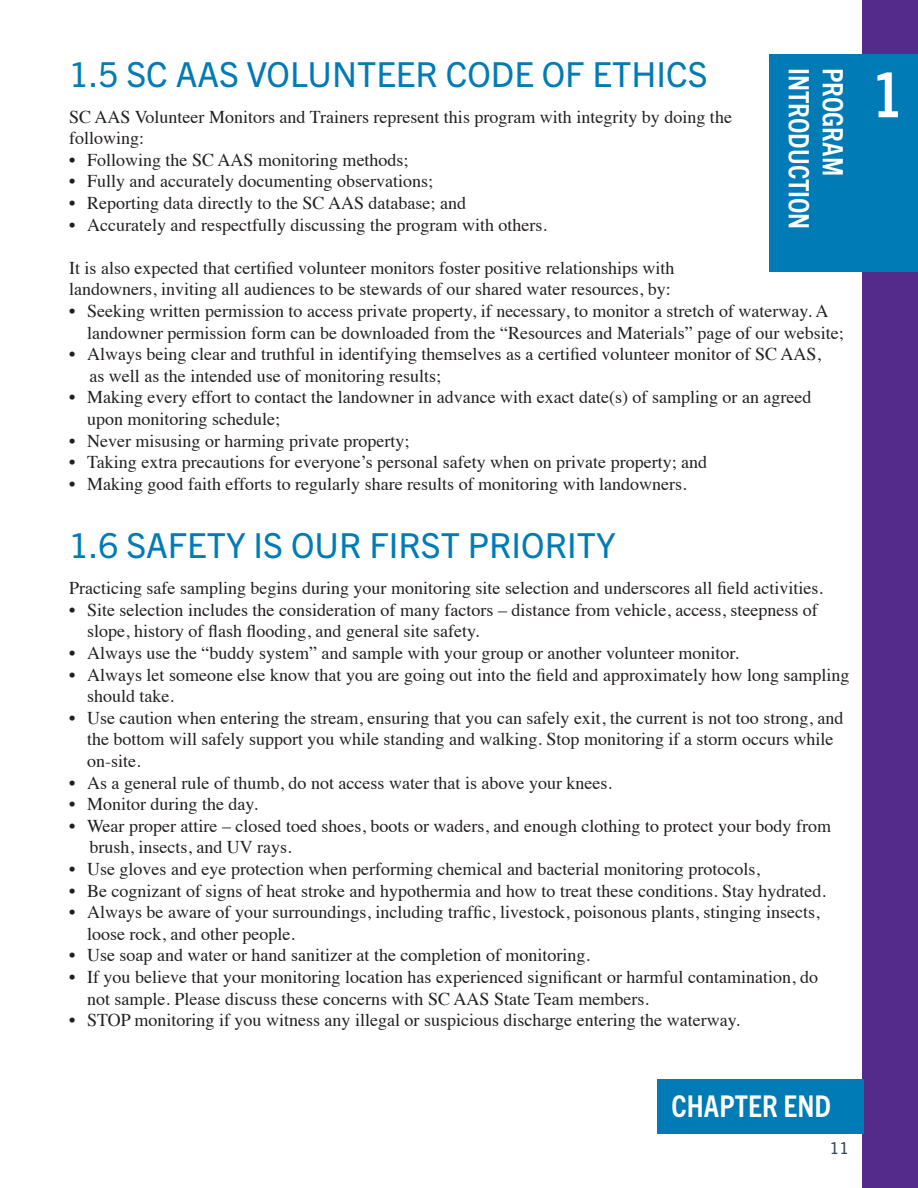
<style>
.page{position:relative;width:918px;height:1188px;background:#fff}
.page>*{position:absolute;margin:0;border:0;box-sizing:border-box;transform-origin:0 0}
.t1{font:700 condensed 62.4px "Trade Gothic Next LT Pro";color:#fff}
.t2{font:34.5px "Trade Gothic Next LT Pro";color:#007bb6}
.t3{font:700 condensed 30px "Trade Gothic Next LT Pro";color:#fff}
.t4{font:700 condensed 28.2px "Trade Gothic Next LT Pro";color:#fff}
.t5{font:18px/21.6px "Times";color:#231f20}
.t6{font:16.5px "Trade Gothic Next LT Pro";color:#324856}
</style>
<div class="page">
<div style="left:862px;top:0;width:56px;height:1188px;background:#542a8b"></div>
<div style="left:770px;top:54px;width:148px;height:218px;background:#007bb6"></div>
<div style="left:657px;top:1079px;width:207px;height:55px;background:#007bb6"></div>
<h2 class="t2" style="left:69px;top:50px;width:640px">1.5 SC AAS VOLUNTEER CODE OF ETHICS</h2>
<p class="t5" style="left:69px;top:104px;width:664px">SC AAS Volunteer Monitors and Trainers represent this program with integrity by doing the following:</p>
<p class="t5" style="left:69px;top:147px;width:341px">• Following the SC AAS monitoring methods;</p>
<p class="t5" style="left:69px;top:169px;width:365px">• Fully and accurately documenting observations;</p>
<p class="t5" style="left:69px;top:191px;width:398px">• Reporting data directly to the SC AAS database; and</p>
<p class="t5" style="left:69px;top:212px;width:479px">• Accurately and respectfully discussing the program with others.</p>
<p class="t5" style="left:69px;top:255px;width:607px">It is also expected that certified volunteer monitors foster positive relationships with landowners, inviting all audiences to be stewards of our shared water resources, by:</p>
<p class="t5" style="left:87px;top:299px;width:758px;text-indent:-18px">• Seeking written permission to access private property, if necessary, to monitor a stretch of waterway. A landowner permission form can be downloaded from the “Resources and Materials” page of our website;</p>
<p class="t5" style="left:89px;top:342px;width:733px;text-indent:-20px">• Always being clear and truthful in identifying themselves as a certified volunteer monitor of SC AAS, as well as the intended use of monitoring results;</p>
<p class="t5" style="left:87px;top:385px;width:726px;text-indent:-18px">• Making every effort to contact the landowner in advance with exact date(s) of sampling or an agreed upon monitoring schedule;</p>
<p class="t5" style="left:69px;top:428px;width:342px">• Never misusing or harming private property;</p>
<p class="t5" style="left:69px;top:450px;width:640px">• Taking extra precautions for everyone’s personal safety when on private property; and</p>
<p class="t5" style="left:69px;top:471px;width:619px">• Making good faith efforts to regularly share results of monitoring with landowners.</p>
<h2 class="t2" style="left:69px;top:522px;width:548px">1.6 SAFETY IS OUR FIRST PRIORITY</h2>
<p class="t5" style="left:69px;top:576px;width:755px">Practicing safe sampling begins during your monitoring site selection and underscores all field activities.</p>
<p class="t5" style="left:87px;top:597px;width:732px;text-indent:-18px">• Site selection includes the consideration of many factors – distance from vehicle, access, steepness of slope, history of flash flooding, and general site safety.</p>
<p class="t5" style="left:69px;top:641px;width:671px">• Always use the “buddy system” and sample with your group or another volunteer monitor.</p>
<p class="t5" style="left:87px;top:662px;width:764px;text-indent:-18px">• Always let someone else know that you are going out into the field and approximately how long sampling should take.</p>
<p class="t5" style="left:87px;top:705px;width:758px;text-indent:-18px">• Use caution when entering the stream, ensuring that you can safely exit, the current is not too strong, and the bottom will safely support you while standing and walking. Stop monitoring if a storm occurs while on-site.</p>
<p class="t5" style="left:69px;top:770px;width:544px">• As a general rule of thumb, do not access water that is above your knees.</p>
<p class="t5" style="left:69px;top:792px;width:190px">• Monitor during the day.</p>
<p class="t5" style="left:89px;top:813px;width:743px;text-indent:-20px">• Wear proper attire – closed toed shoes, boots or waders, and enough clothing to protect your body from brush, insects, and UV rays.</p>
<p class="t5" style="left:69px;top:857px;width:692px">• Use gloves and eye protection when performing chemical and bacterial monitoring protocols,</p>
<p class="t5" style="left:69px;top:878px;width:758px">• Be cognizant of signs of heat stroke and hypothermia and how to treat these conditions. Stay hydrated.</p>
<p class="t5" style="left:87px;top:900px;width:734px;text-indent:-18px">• Always be aware of your surroundings, including traffic, livestock, poisonous plants, stinging insects, loose rock, and other people.</p>
<p class="t5" style="left:69px;top:943px;width:522px">• Use soap and water or hand sanitizer at the completion of monitoring.</p>
<p class="t5" style="left:87px;top:965px;width:732px;text-indent:-18px">• If you believe that your monitoring location has experienced significant or harmful contamination, do not sample. Please discuss these concerns with SC AAS State Team members.</p>
<p class="t5" style="left:69px;top:1008px;width:672px">• STOP monitoring if you witness any illegal or suspicious discharge entering the waterway.</p>
<h3 class="t4" style="left:818px;top:68px;width:163px;rotate:90deg">INTRODUCTION</h3>
<h3 class="t4" style="left:852px;top:68px;width:110px;rotate:90deg">PROGRAM</h3>
<h1 class="t1" style="left:873px;top:52px;width:31px">1</h1>
<h3 class="t3" style="left:672px;top:1085px;width:161px">CHAPTER END</h3>
<p class="t6" style="left:830px;top:1137px;width:20px">11</p>
</div>
